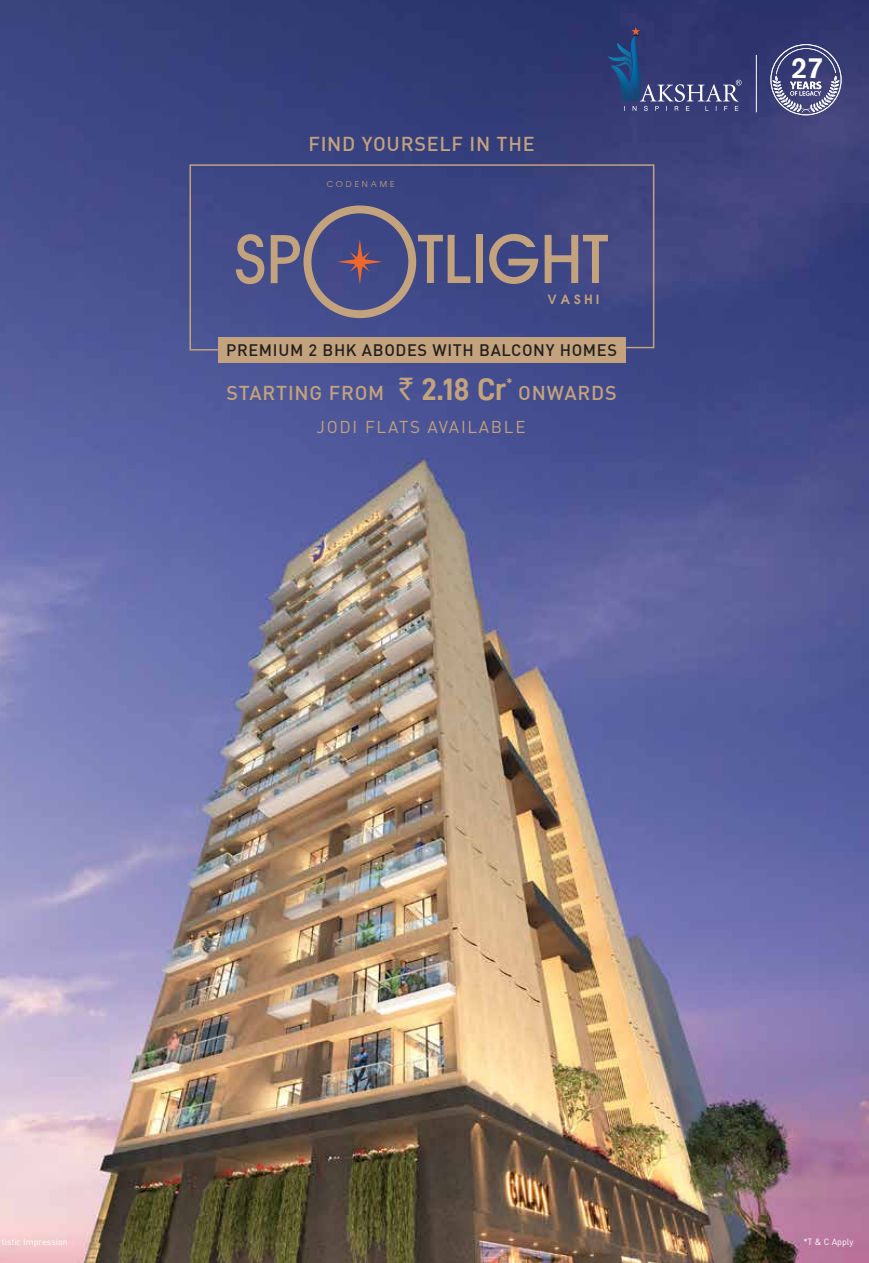
<style>
.page{position:relative;width:869px;height:1263px;background:#fff}
.page>*{position:absolute;margin:0;border:0;box-sizing:border-box;transform-origin:0 0}
.t1{font:500 29.1px "Akzidenz Grotesk BQ";color:#fff}
.t2{font:500 19.65px "DIN";letter-spacing:.04em;color:#c3a37d}
.t3{font:17.25px "D DIN Bold";color:#c3a37d}
.t4{font:16.95px "DIN Pro";letter-spacing:.1em;color:#c3a37d}
.t5{font:500 16.35px "DIN";letter-spacing:.04em;color:#231f20}
.t6{font:700 11.85px "Avant Garde";letter-spacing:.3em;color:#c3a37d}
.t7{font:9px "DIN Pro";color:#fff}
.t8{font:100 9px "Avant Garde";letter-spacing:.3em;color:#c3a37d}
.s1{font-family:"Rupee";font-weight:400;font-size:32.1px}
.s2{font-family:"D DIN Bold";font-weight:400;font-size:31.2px}
</style>
<div class="page">
<svg style="left:868px;top:0;width:1px;height:1263px"></svg>
<img style="left:0;top:0;width:868px;height:1263px">
<svg style="left:608px;top:27px;width:133px;height:84px;background:#39447b"></svg>
<hr style="left:756px;top:55px;width:1px;height:57px;background:#fff">
<svg style="left:770px;top:44px;width:71px;height:71px;background:#5e618f"></svg>
<svg style="left:189px;top:164px;width:466px;height:187px;background:#4e5184"></svg>
<div style="left:218px;top:337px;width:408px;height:25px;background:#c3a37d"></div>
<p class="t2" style="left:308px;top:131px;width:228px">FIND YOURSELF IN THE</p>
<p class="t8" style="left:327px;top:180px;width:69px">CODENAME</p>
<p class="t6" style="left:547px;top:291px;width:53px">VASHI</p>
<p class="t5" style="left:226px;top:339px;width:392px">PREMIUM 2 BHK ABODES WITH BALCONY HOMES</p>
<p class="t2" style="left:226px;top:380px;width:391px">STARTING FROM <span class="s1">`</span> <span class="s2">2.18 Cr</span> ONWARDS</p>
<p class="t3" style="left:506px;top:374px;width:8px">*</p>
<p class="t4" style="left:317px;top:413px;width:210px">JODI FLATS AVAILABLE</p>
<h1 class="t1" style="left:790px;top:50px;width:34px">27</h1>
<p class="t7" style="left:-2px;top:1235px;width:71px">rtistic Impression</p>
<p class="t7" style="left:803px;top:1235px;width:52px">*T &amp; C Apply</p>
</div>
